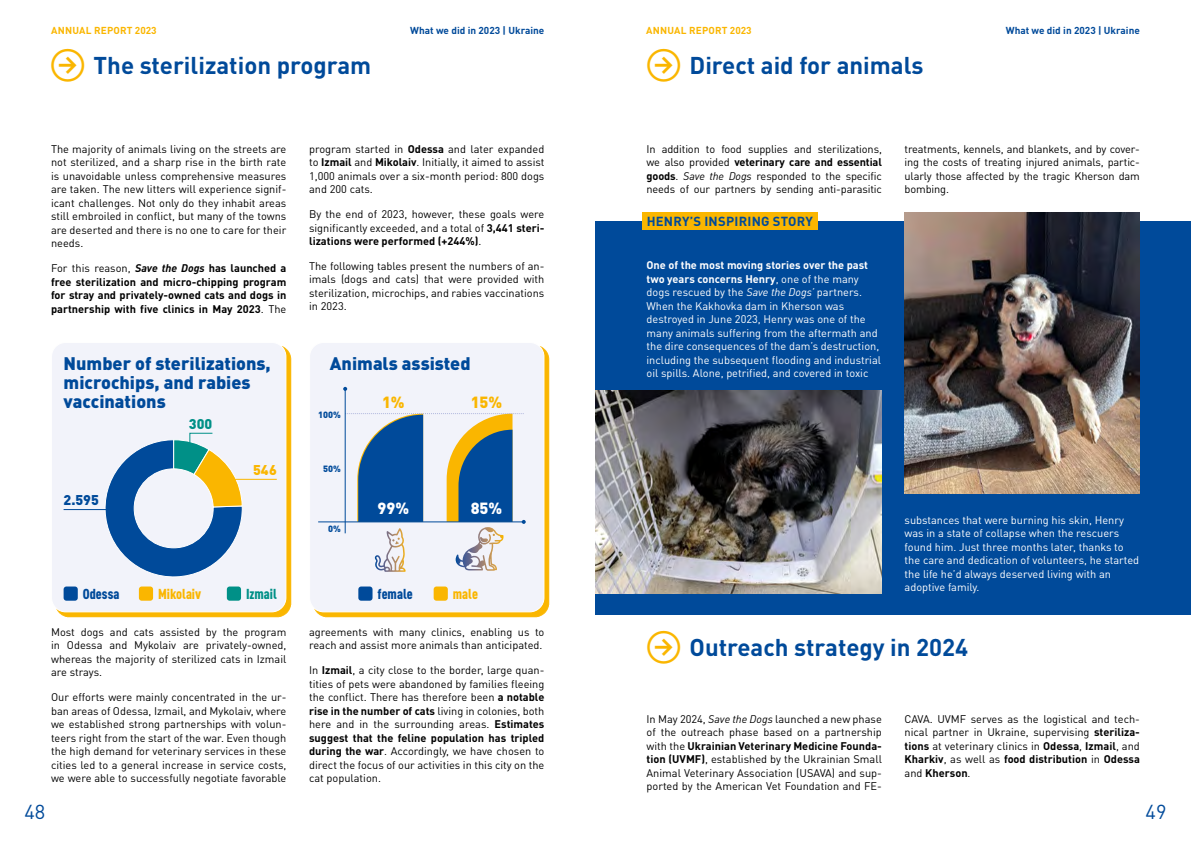
<style>
.page{position:relative;width:1191px;height:842px;background:#fff}
.page>*{position:absolute;margin:0;border:0;box-sizing:border-box;transform-origin:0 0}
.t1{font:700 24px "DIN Pro";color:#004a9a}
.t2{font:20px "DIN Pro";color:#004a9a}
.t3{font:900 18px/19px "DIN Pro";color:#004a9a}
.t4{font:900 16px "DIN Pro";color:#fff}
.t5{font:900 16px "DIN Pro";color:#fab600}
.t6{font:900 condensed 14.2px "DIN Pro";color:#004a9a}
.t7{font:900 condensed 14.2px "DIN Pro";letter-spacing:-.005em;color:#fab600}
.t8{font:900 condensed 14.2px "DIN Pro";letter-spacing:-.005em;color:#009087}
.t9{font:900 14px "DIN Pro";color:#004a9a}
.t10{font:900 14px "DIN Pro";color:#009087}
.t11{font:900 14px "DIN Pro";color:#fab600}
.t12{font:700 13px "DIN Pro";letter-spacing:.02em;color:#004a9a}
.t13{font:11px/13.5px "DIN Pro";color:#000;text-align:justify}
.t14{font:11px/13.5px "DIN Pro";color:#fff}
.t15{font:700 11px/13.5px "DIN Pro";color:#000;text-align:justify}
.t16{font:700 10px "DIN Pro";color:#004a9a}
.t17{font:700 10px "DIN Pro";letter-spacing:.02em;color:#fab600}
.t18{font:900 9px "DIN Pro";color:#004a9a}
.s1{font-weight:400}
.s2{font-style:italic}
.s3{font-weight:700}
</style>
<div class="page">
<svg style="left:56px;top:346px;width:235px;height:271px;background:#fabe1e"></svg>
<div style="left:52px;top:342px;width:234px;height:270px;background:#f2f3fa;border-radius:14px"></div>
<div style="left:51px;top:342px;width:235px;height:270px;border:1px solid #fff;border-radius:14px"></div>
<svg style="left:314px;top:346px;width:235px;height:271px;background:#fabe1f"></svg>
<div style="left:309px;top:342px;width:235px;height:270px;background:#f2f3fa;border-radius:14px"></div>
<div style="left:309px;top:342px;width:235px;height:270px;border:1px solid #fff;border-radius:14px"></div>
<div style="left:64px;top:586px;width:14px;height:15px;background:#004a9a;border-radius:3px"></div>
<div style="left:358px;top:586px;width:14px;height:15px;background:#004a9a;border-radius:3px"></div>
<div style="left:139px;top:586px;width:14px;height:15px;background:#fab600;border-radius:3px"></div>
<div style="left:433px;top:586px;width:15px;height:15px;background:#fab600;border-radius:3px"></div>
<div style="left:227px;top:586px;width:14px;height:15px;background:#009087;border-radius:3px"></div>
<hr style="left:318px;top:521px;width:206px;height:1px;background:#004a9a">
<hr style="left:345px;top:389px;width:1px;height:144px;background:#004a9a">
<svg style="left:343px;top:387px;width:4px;height:4px"></svg>
<svg style="left:345px;top:413px;width:181px;height:159px"></svg>
<div style="left:595px;top:221px;width:596px;height:393px;background:#004a9a"></div>
<div style="left:642px;top:212px;width:175px;height:18px;background:#fab600"></div>
<img style="left:595px;top:391px;width:287px;height:203px">
<img style="left:904px;top:213px;width:236px;height:280px">
<hr style="left:224px;top:479px;width:53px;height:1px;background:#fab600">
<hr style="left:64px;top:509px;width:53px;height:1px;background:#004a9a">
<svg style="left:104px;top:432px;width:139px;height:145px"></svg>
<p class="t17" style="left:51px;top:22px;width:107px">ANNUAL REPORT 2023</p>
<p class="t16" style="left:410px;top:22px;width:136px">What we did in 2023 | Ukraine</p>
<p class="t17" style="left:646px;top:22px;width:107px">ANNUAL REPORT 2023</p>
<p class="t16" style="left:1005px;top:22px;width:136px">What we did in 2023 | Ukraine</p>
<h1 class="t1" style="left:94px;top:46px;width:279px">The sterilization program</h1>
<h1 class="t1" style="left:689px;top:46px;width:235px">Direct aid for animals</h1>
<p class="t13" style="left:51px;top:141px;width:237px">The majority of animals living on the streets are not sterilized, and a sharp rise in the birth rate is unavoidable unless comprehensive measures are taken. The new litters will experience signif&shy;icant challenges. Not only do they inhabit areas still embroiled in conflict, but many of the towns are deserted and there is no one to care for their needs.</p>
<p class="t15" style="left:51px;top:260px;width:237px"><span class="s1">For this reason,</span> <span class="s2">Save the Dogs</span> has launched a free sterilization and micro-chipping program for stray and privately-owned cats and dogs in partnership with five clinics in May 2023<span class="s1">. The</span></p>
<p class="t13" style="left:309px;top:141px;width:237px">program started in <span class="s3">Odessa</span> and later expanded to <span class="s3">Izmail</span> and <span class="s3">Mikolaiv</span>. Initially, it aimed to assist 1,000 animals over a six-month period: 800 dogs and 200 cats.</p>
<p class="t13" style="left:309px;top:206px;width:237px">By the end of 2023, however, these goals were significantly exceeded, and a total of <span class="s3">3,441 steri&shy;lizations were performed (+244%)</span>.</p>
<p class="t13" style="left:309px;top:258px;width:237px">The following tables present the numbers of an&shy;imals (dogs and cats) that were provided with sterilization, microchips, and rabies vaccinations in 2023.</p>
<h3 class="t3" style="left:64px;top:351px;width:209px">Number of sterilizations, microchips, and rabies vaccinations</h3>
<h3 class="t3" style="left:330px;top:351px;width:142px">Animals assisted</h3>
<h3 class="t5" style="left:382px;top:388px;width:24px">1%</h3>
<h3 class="t5" style="left:471px;top:388px;width:33px">15%</h3>
<p class="t9" style="left:64px;top:488px;width:37px">2.595</p>
<p class="t10" style="left:189px;top:411px;width:25px">300</p>
<p class="t11" style="left:253px;top:457px;width:25px">546</p>
<p class="t18" style="left:318px;top:407px;width:24px">100%</p>
<p class="t18" style="left:323px;top:461px;width:19px">50%</p>
<p class="t18" style="left:328px;top:521px;width:14px">0%</p>
<h3 class="t4" style="left:377px;top:495px;width:33px">99%</h3>
<h3 class="t4" style="left:471px;top:495px;width:33px">85%</h3>
<p class="t6" style="left:83px;top:583px;width:38px">Odessa</p>
<p class="t7" style="left:158px;top:583px;width:45px">Mikolaiv</p>
<p class="t8" style="left:246px;top:583px;width:32px">Izmail</p>
<p class="t6" style="left:377px;top:583px;width:37px">female</p>
<p class="t7" style="left:453px;top:583px;width:27px">male</p>
<p class="t13" style="left:51px;top:624px;width:237px">Most dogs and cats assisted by the program in Odessa and Mykolaiv are privately-owned, whereas the majority of sterilized cats in Izmail are strays.</p>
<p class="t13" style="left:51px;top:689px;width:237px">Our efforts were mainly concentrated in the ur&shy;ban areas of Odessa, Izmail, and Mykolaiv, where we established strong partnerships with volun&shy;teers right from the start of the war. Even though the high demand for veterinary services in these cities led to a general increase in service costs, we were able to successfully negotiate favorable</p>
<p class="t13" style="left:309px;top:624px;width:237px">agreements with many clinics, enabling us to reach and assist more animals than anticipated.</p>
<p class="t13" style="left:309px;top:662px;width:237px">In <span class="s3">Izmail</span>, a city close to the border, large quan&shy;tities of pets were abandoned by families fleeing the conflict. There has therefore been <span class="s3">a notable rise in the number of cats</span> living in colonies, both here and in the surrounding areas. <span class="s3">Estimates suggest that the feline population has tripled during the war</span>. Accordingly, we have chosen to direct the focus of our activities in this city on the cat population.</p>
<p class="t13" style="left:646px;top:141px;width:237px">In addition to food supplies and sterilizations, we also provided <span class="s3">veterinary care and essential goods</span>. <span class="s2">Save the Dogs</span> responded to the specific needs of our partners by sending anti-parasitic</p>
<p class="t13" style="left:904px;top:141px;width:237px">treatments, kennels, and blankets, and by cover&shy;ing the costs of treating injured animals, partic&shy;ularly those affected by the tragic Kherson dam bombing.</p>
<p class="t12" style="left:646px;top:210px;width:168px">HENRY’S INSPIRING STORY</p>
<p class="t14" style="left:646px;top:257px;width:236px"><span class="s3">One of the most moving stories over the past two years concerns Henry</span>, one of the many dogs rescued by the <span class="s2">Save the Dogs’</span> partners.<br>When the Kakhovka dam in Kherson was destroyed in June 2023, Henry was one of the many animals suffering from the aftermath and the dire consequences of the dam’s destruction, including the subsequent flooding and industrial oil spills. Alone, petrified, and covered in toxic</p>
<p class="t14" style="left:904px;top:512px;width:236px">substances that were burning his skin, Henry was in a state of collapse when the rescuers found him. Just three months later, thanks to the care and dedication of volunteers, he started the life he’d always deserved living with an adoptive family.</p>
<h1 class="t1" style="left:689px;top:627px;width:280px">Outreach strategy in 2024</h1>
<p class="t13" style="left:646px;top:711px;width:237px">In May 2024, <span class="s2">Save the Dogs</span> launched a new phase of the outreach phase based on a partnership with the <span class="s3">Ukrainian Veterinary Medicine Founda&shy;tion (UVMF)</span>, established by the Ukrainian Small Animal Veterinary Association (USAVA) and sup&shy;ported by the American Vet Foundation and FE-</p>
<p class="t13" style="left:904px;top:711px;width:237px">CAVA. UVMF serves as the logistical and tech&shy;nical partner in Ukraine, supervising <span class="s3">steriliza&shy;tions</span> at veterinary clinics in <span class="s3">Odessa</span>, <span class="s3">Izmail</span>, and <span class="s3">Kharkiv</span>, as well as <span class="s3">food distribution</span> in <span class="s3">Odessa </span>and <span class="s3">Kherson</span>.</p>
<h2 class="t2" style="left:24px;top:796px;width:22px">48</h2>
<h2 class="t2" style="left:1145px;top:796px;width:22px">49</h2>
</div>
